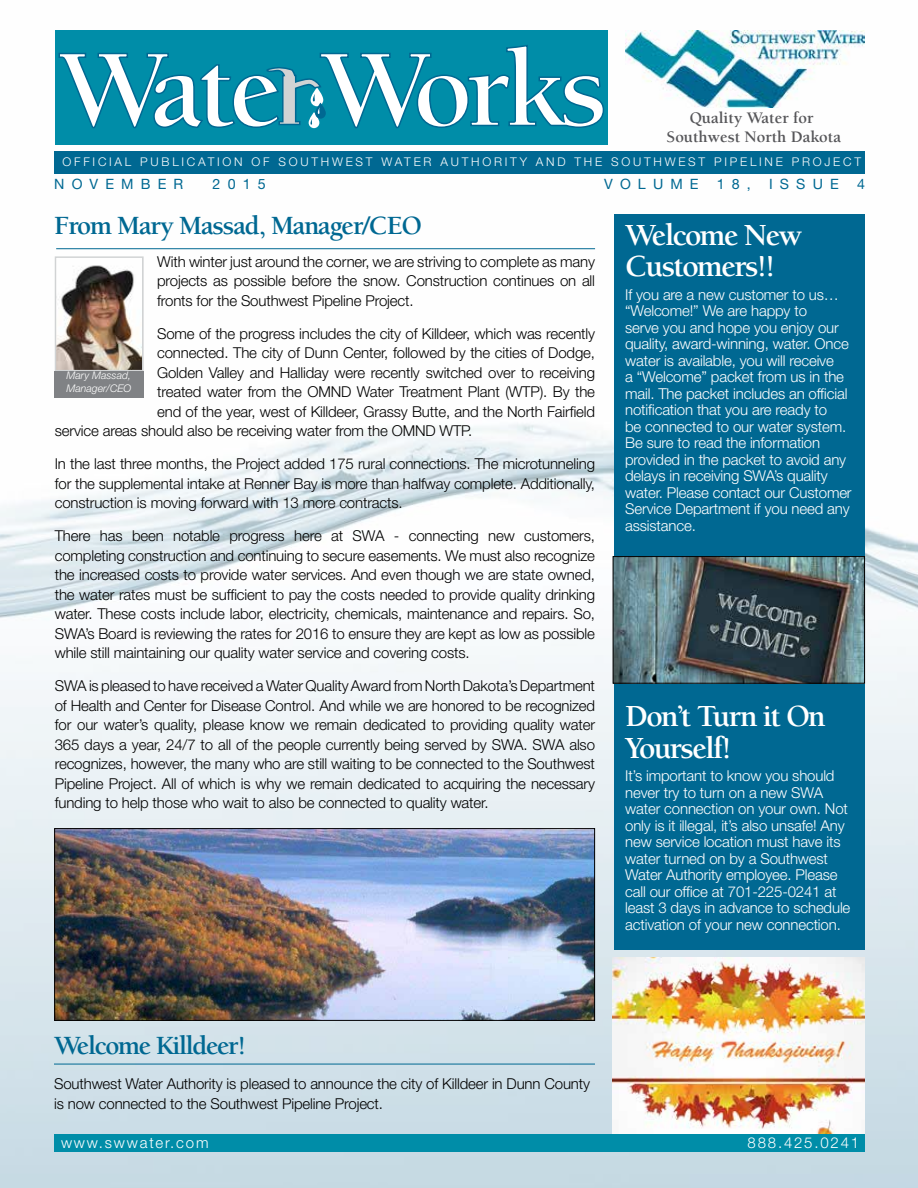
<style>
.page{position:relative;width:918px;height:1188px;background:#fff}
.page>*{position:absolute;margin:0;border:0;box-sizing:border-box;transform-origin:0 0}
.t1{font:700 31.5px/31.5px "Berkeley";letter-spacing:-.05em;color:#fff}
.t2{font:700 27px "Berkeley";letter-spacing:-.04em;color:#006892}
.t3{font:700 16.5px/19.5px "Berkeley";color:#565659;text-align:center}
.t4{font:300 15px/19.5px "Helvetica Neue LT Std";letter-spacing:-.01em;color:#000;text-align:justify}
.t5{font:300 15px/16.5px "Helvetica Neue LT Std";letter-spacing:-.01em;color:#fff}
.t6{font:300 15px "Helvetica Neue LT Std";letter-spacing:.12em;color:#fff}
.t7{font:14.25px "Helvetica Neue LT Std";letter-spacing:.5em;color:#006892}
.t8{font:300 12px "Helvetica Neue LT Std";letter-spacing:.23em;color:#fff}
.t9{font:italic 300 10.5px/13.5px "Helvetica Neue LT Std";color:#fff}
</style>
<div class="page">
<img style="left:0;top:248px;width:918px;height:940px">
<div style="left:54px;top:151px;width:811px;height:23px;background:#006892"></div>
<img style="left:625px;top:30px;width:240px;height:78px">
<div style="left:55px;top:30px;width:553px;height:115px;background:#008da8"></div>
<div style="left:54px;top:1134px;width:811px;height:18px;background:#008da8"></div>
<svg style="left:58px;top:45px;width:546px;height:84px"></svg>
<img style="left:57px;top:258px;width:85px;height:111px">
<div style="left:55px;top:256px;width:89px;height:115px;border:1px solid #d1d3d4"></div>
<div style="left:54px;top:371px;width:90px;height:27px;background:#808285"></div>
<hr style="left:56px;top:248px;width:539px;height:1px;background:#006892">
<div style="left:614px;top:214px;width:251px;height:735px;background:#006892"></div>
<img style="left:615px;top:558px;width:248px;height:124px">
<div style="left:613px;top:556px;width:252px;height:128px;border:1px solid #000"></div>
<hr style="left:54px;top:1064px;width:541px;height:1px;background:#006892">
<img style="left:612px;top:957px;width:253px;height:177px">
<img style="left:56px;top:830px;width:537px;height:189px">
<div style="left:54px;top:828px;width:541px;height:193px;border:1px solid #000"></div>
<p class="t3" style="left:667px;top:108px;width:176px">Quality Water for<br>Southwest North Dakota</p>
<p class="t8" style="left:63px;top:154px;width:800px">OFFICIAL PUBLICATION OF SOUTHWEST WATER AUTHORITY AND THE SOUTHWEST PIPELINE PROJECT</p>
<p class="t7" style="left:54px;top:176px;width:131px">NOVEMBER</p>
<p class="t7" style="left:213px;top:176px;width:55px">2015</p>
<p class="t7" style="left:604px;top:176px;width:96px">VOLUME</p>
<p class="t7" style="left:717px;top:176px;width:36px">18,</p>
<p class="t7" style="left:769px;top:176px;width:71px">ISSUE</p>
<p class="t7" style="left:857px;top:176px;width:9px">4</p>
<h2 class="t2" style="left:54px;top:212px;width:369px">From Mary Massad, Manager/CEO</h2>
<h1 class="t1" style="left:625px;top:220px;width:178px">Welcome New<br>Customers!!</h1>
<p class="t5" style="left:625px;top:286px;width:228px">If you are a new customer to us… “Welcome!” We are happy to<br>serve you and hope you enjoy our quality, award-winning, water. Once water is available, you will receive<br>a “Welcome” packet from us in the mail. The packet includes an official notification that you are ready to<br>be connected to our water system.<br>Be sure to read the information provided in the packet to avoid any delays in receiving SWA’s quality water. Please contact our Customer<br>Service Department if you need any assistance.</p>
<p class="t4" style="left:157px;top:251px;width:439px">With winter just around the corner, we are striving to complete as many projects as possible before the snow. Construction continues on all fronts for the Southwest Pipeline Project.</p>
<p class="t4" style="left:157px;top:323px;width:439px">Some of the progress includes the city of Killdeer, which was recently</p>
<p class="t4" style="left:157px;top:343px;width:439px">connected. The city of Dunn Center, followed by the cities of Dodge,</p>
<p class="t4" style="left:157px;top:362px;width:439px">Golden Valley and Halliday were recently switched over to receiving</p>
<p class="t4" style="left:157px;top:382px;width:439px">treated water from the OMND Water Treatment Plant (WTP). By the</p>
<p class="t4" style="left:157px;top:401px;width:439px">end of the year, west of Killdeer, Grassy Butte, and the North Fairfield</p>
<p class="t4" style="left:55px;top:421px;width:419px">service areas should also be receiving water from the OMND WTP.</p>
<p class="t4" style="left:55px;top:454px;width:542px">In the last three months, the Project added 175 rural connections. The microtunneling for the supplemental intake at Renner Bay is more than halfway complete. Additionally, construction is moving forward with 13 more contracts.</p>
<p class="t4" style="left:55px;top:526px;width:542px">There has been notable progress here at SWA - connecting new customers, completing construction and continuing to secure easements. We must also recognize the increased costs to provide water services. And even though we are state owned, the water rates must be sufficient to pay the costs needed to provide quality drinking water. These costs include labor, electricity, chemicals, maintenance and repairs. So, SWA’s Board is reviewing the rates for 2016 to ensure they are kept as low as possible while still maintaining our quality water service and covering costs.</p>
<p class="t4" style="left:55px;top:676px;width:542px">SWA is pleased to have received a Water Quality Award from North Dakota’s Department of Health and Center for Disease Control. And while we are honored to be recognized for our water’s quality, please know we remain dedicated to providing quality water 365 days a year, 24/7 to all of the people currently being served by SWA. SWA also recognizes, however, the many who are still waiting to be connected to the Southwest Pipeline Project. All of which is why we remain dedicated to acquiring the necessary funding to help those who wait to also be connected to quality water.</p>
<p class="t9" style="left:66px;top:368px;width:66px">Mary Massad,<br>Manager/CEO</p>
<h1 class="t1" style="left:625px;top:701px;width:202px">Don’t Turn it On<br>Yourself!</h1>
<p class="t5" style="left:625px;top:767px;width:227px">It’s important to know you should never try to turn on a new SWA water connection on your own. Not only is it illegal, it’s also unsafe! Any new service location must have its water turned on by a Southwest Water Authority employee. Please call our office at 701-225-0241 at least 3 days in advance to schedule activation of your new connection.</p>
<h2 class="t2" style="left:54px;top:1031px;width:193px">Welcome Killdeer!</h2>
<p class="t4" style="left:54px;top:1074px;width:537px">Southwest Water Authority is pleased to announce the city of Killdeer in Dunn County is now connected to the Southwest Pipeline Project.</p>
<p class="t6" style="left:61px;top:1133px;width:149px">www.swwater.com</p>
<p class="t6" style="left:748px;top:1133px;width:113px">888.425.0241</p>
</div>
